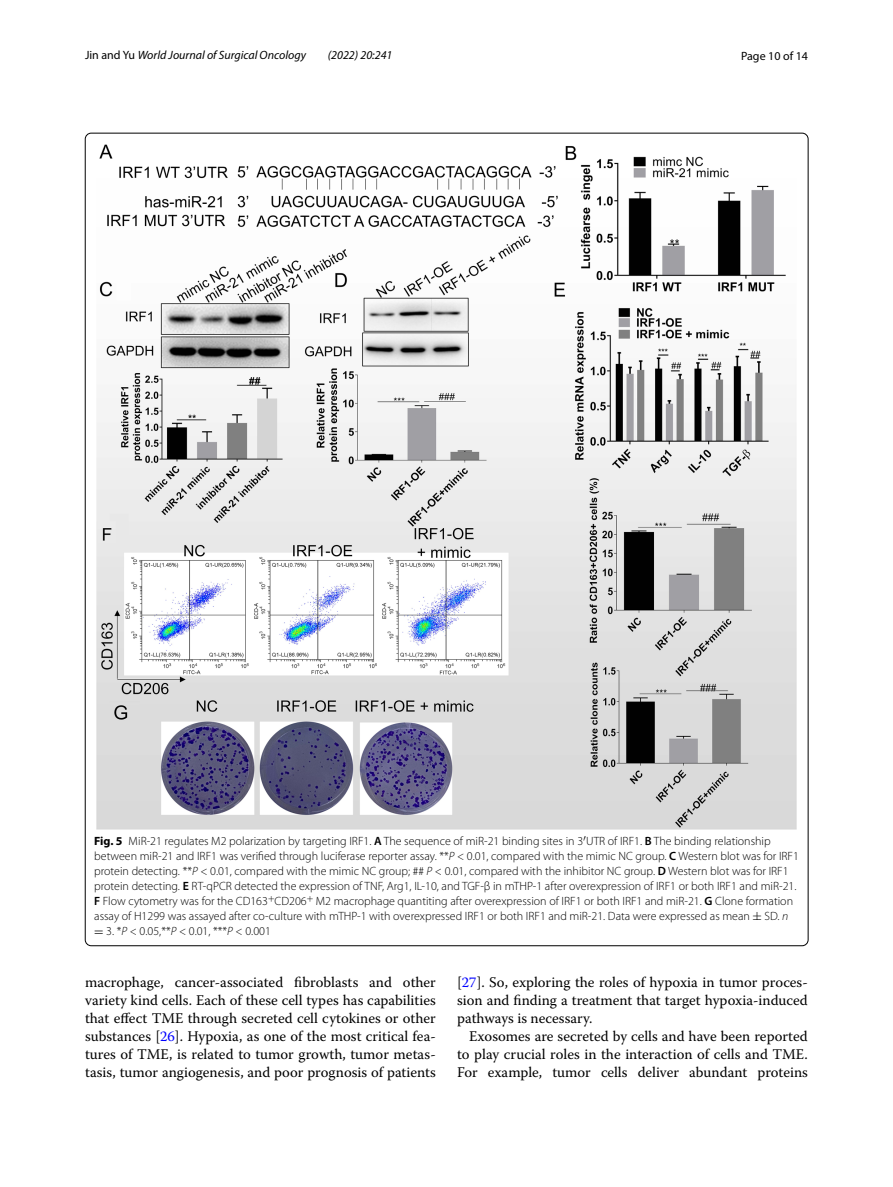
<style>
.page{position:relative;width:893px;height:1187px;background:#fff}
.page>*{position:absolute;margin:0;border:0;box-sizing:border-box;transform-origin:0 0}
.t1{font:14.7px/18px "Warnock Pro";color:#000;text-align:justify}
.t2{font:300 12px/15px "Myriad Pro";color:#000}
.t3{font:italic 12px "Myriad Pro";color:#000}
.t4{font:12px "Myriad Pro";color:#000}
.s1{font-style:normal}
.s2{font-weight:700}
.s3{font-weight:600}
.s4{font-style:italic}
.s5{font-family:"MTSY";font-weight:400}
.s6{color:#00f}
</style>
<div class="page">
<img style="left:96px;top:144px;width:701px;height:685px">
<p class="t3" style="left:85px;top:48px;width:222px"><span class="s1">Jin and Yu</span> World Journal of Surgical Oncology</p>
<p class="t3" style="left:328px;top:48px;width:66px">(2022) 20:241</p>
<p class="t4" style="left:741px;top:48px;width:68px">Page 10 of 14</p>
<p class="t2" style="left:94px;top:834px;width:706px"><span class="s2">Fig. 5</span> MiR-21 regulates M2 polarization by targeting IRF1. <span class="s3">A</span> The sequence of miR-21 binding sites in 3 UTR of IRF1. <span class="s3">B</span> The binding relationship between miR-21 and IRF1 was verified through luciferase reporter assay. **<span class="s4">P</span> &lt; 0.01, compared with the mimic NC group. <span class="s3">C</span> Western blot was for IRF1 protein detecting. **<span class="s4">P</span> &lt; 0.01, compared with the mimic NC group; ## <span class="s4">P</span> &lt; 0.01, compared with the inhibitor NC group. <span class="s3">D</span> Western blot was for IRF1 protein detecting. <span class="s3">E</span> RT-qPCR detected the expression of TNF, Arg1, IL-10, and TGF-β in mTHP-1 after overexpression of IRF1 or both IRF1 and miR-21.<br><span class="s3">F</span> Flow cytometry was for the CD163<sup>+</sup>CD206<sup>+</sup> M2 macrophage quantiting after overexpression of IRF1 or both IRF1 and miR-21. <span class="s3">G</span> Clone formation assay of H1299 was assayed after co-culture with mTHP-1 with overexpressed IRF1 or both IRF1 and miR-21. Data were expressed as mean <span class="s5">±</span> SD. <span class="s4">n </span><span class="s5">=</span> 3. *<span class="s4">P</span> &lt; 0.05,**<span class="s4">P</span> &lt; 0.01, ***<span class="s4">P</span> &lt; 0.001</p>
<p class="t1" style="left:85px;top:972px;width:352px">macrophage, cancer-associated fibroblasts and other variety kind cells. Each of these cell types has capabilities that effect TME through secreted cell cytokines or other substances [<span class="s6">26</span>]. Hypoxia, as one of the most critical fea&shy;tures of TME, is related to tumor growth, tumor metas&shy;tasis, tumor angiogenesis, and poor prognosis of patients</p>
<p class="t1" style="left:457px;top:972px;width:352px">[<span class="s6">27</span>]. So, exploring the roles of hypoxia in tumor proces&shy;sion and finding a treatment that target hypoxia-induced pathways is necessary.</p>
<p class="t1" style="left:457px;top:1026px;width:352px;text-indent:12px">Exosomes are secreted by cells and have been reported to play crucial roles in the interaction of cells and TME.<br>For example, tumor cells deliver abundant proteins</p>
</div>
